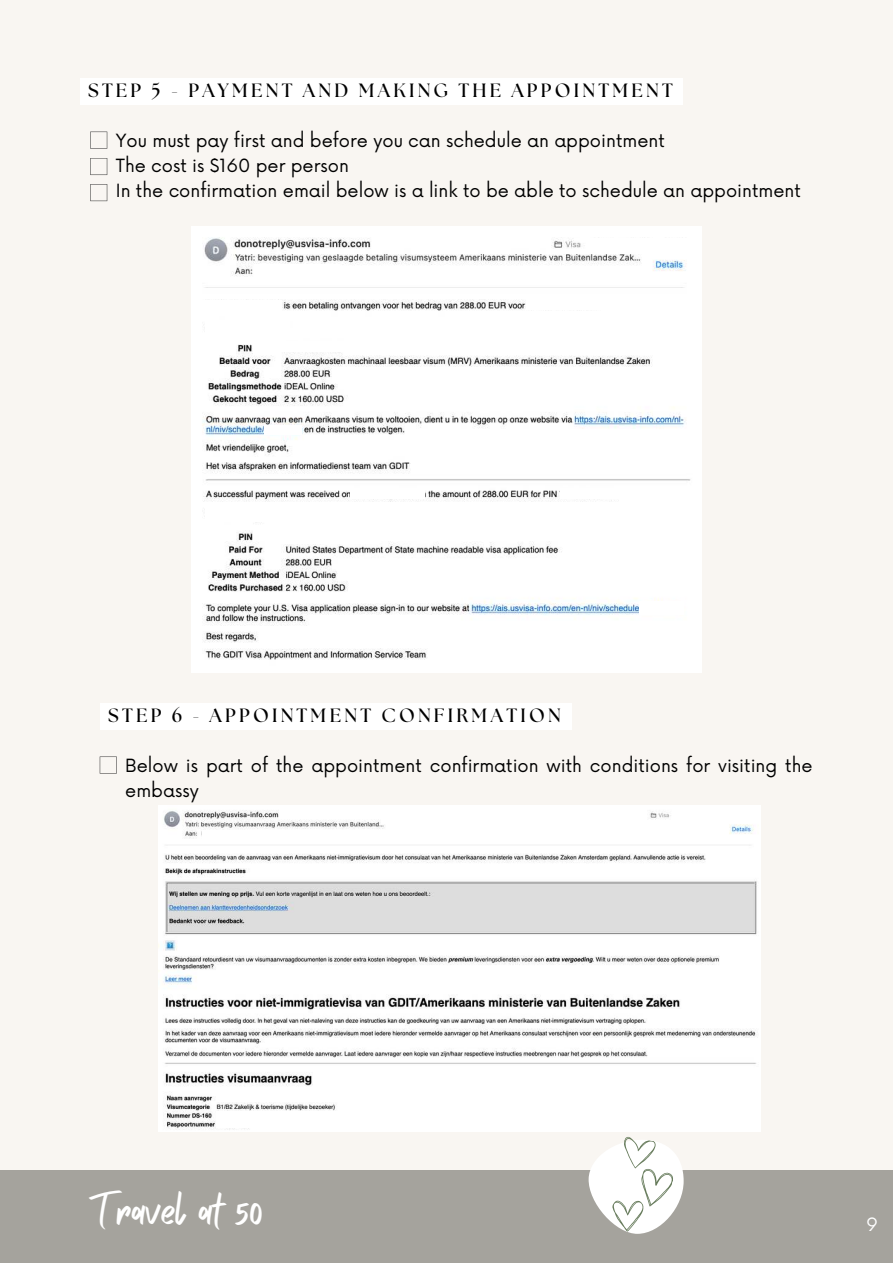
<style>
.page{position:relative;width:893px;height:1264px;background:#fff}
.page>*{position:absolute;margin:0;border:0;box-sizing:border-box;transform-origin:0 0}
.t1{font:43.2px "Vintage Moon";color:#fff}
.t2{font:700 19.2px "The Seasons";letter-spacing:.17em;color:#000}
.t3{font:18px "Now";color:#fff}
.t4{font:17.7px/24.8px "Now";color:#000}
</style>
<div class="page">
<div style="left:0;top:0;width:892px;height:1262px;background:#f9f6f2"></div>
<div style="left:0;top:1170px;width:892px;height:92px;background:#a5a39d"></div>
<svg style="left:588px;top:1137px;width:95px;height:97px"></svg>
<svg style="left:90px;top:132px;width:17px;height:17px"></svg>
<svg style="left:90px;top:158px;width:17px;height:17px"></svg>
<svg style="left:90px;top:184px;width:17px;height:17px"></svg>
<img style="left:191px;top:226px;width:510px;height:446px">
<div style="left:526px;top:299px;width:106px;height:10px;background:#fff"></div>
<div style="left:197px;top:300px;width:84px;height:13px;background:#fff"></div>
<div style="left:205px;top:320px;width:85px;height:14px;background:#fff"></div>
<div style="left:281px;top:341px;width:105px;height:10px;background:#fff"></div>
<div style="left:255px;top:264px;width:84px;height:13px;background:#fff"></div>
<div style="left:264px;top:425px;width:37px;height:9px;background:#fff"></div>
<div style="left:349px;top:488px;width:75px;height:10px;background:#fff"></div>
<div style="left:560px;top:488px;width:75px;height:10px;background:#fff"></div>
<div style="left:205px;top:505px;width:97px;height:16px;background:#fff"></div>
<div style="left:281px;top:527px;width:97px;height:17px;background:#fff"></div>
<div style="left:639px;top:601px;width:45px;height:13px;background:#fff"></div>
<div style="left:588px;top:238px;width:105px;height:13px;background:#fff"></div>
<svg style="left:100px;top:756px;width:17px;height:17px"></svg>
<div style="left:80px;top:78px;width:603px;height:27px;background:#fff"></div>
<div style="left:101px;top:703px;width:470px;height:27px;background:#fff"></div>
<img style="left:158px;top:805px;width:602px;height:326px">
<div style="left:675px;top:805px;width:84px;height:16px;background:#fff"></div>
<div style="left:202px;top:829px;width:171px;height:13px;background:#fff"></div>
<div style="left:216px;top:1088px;width:172px;height:13px;background:#fff"></div>
<div style="left:216px;top:1111px;width:172px;height:16px;background:#fff"></div>
<p class="t2" style="left:88px;top:77px;width:586px">STEP 5 - PAYMENT AND MAKING THE APPOINTMENT</p>
<p class="t4" style="left:116px;top:127px;width:686px">You must pay first and before you can schedule an appointment<br>The cost is $160 per person<br>In the confirmation email below is a link to be able to schedule an appointment</p>
<p class="t2" style="left:108px;top:702px;width:454px">STEP 6 - APPOINTMENT CONFIRMATION</p>
<p class="t4" style="left:125px;top:752px;width:688px">Below is part of the appointment confirmation with conditions for visiting the embassy</p>
<h1 class="t1" style="left:90px;top:1185px;width:174px">Travel at 50</h1>
<p class="t3" style="left:866px;top:1209px;width:13px">9</p>
</div>
